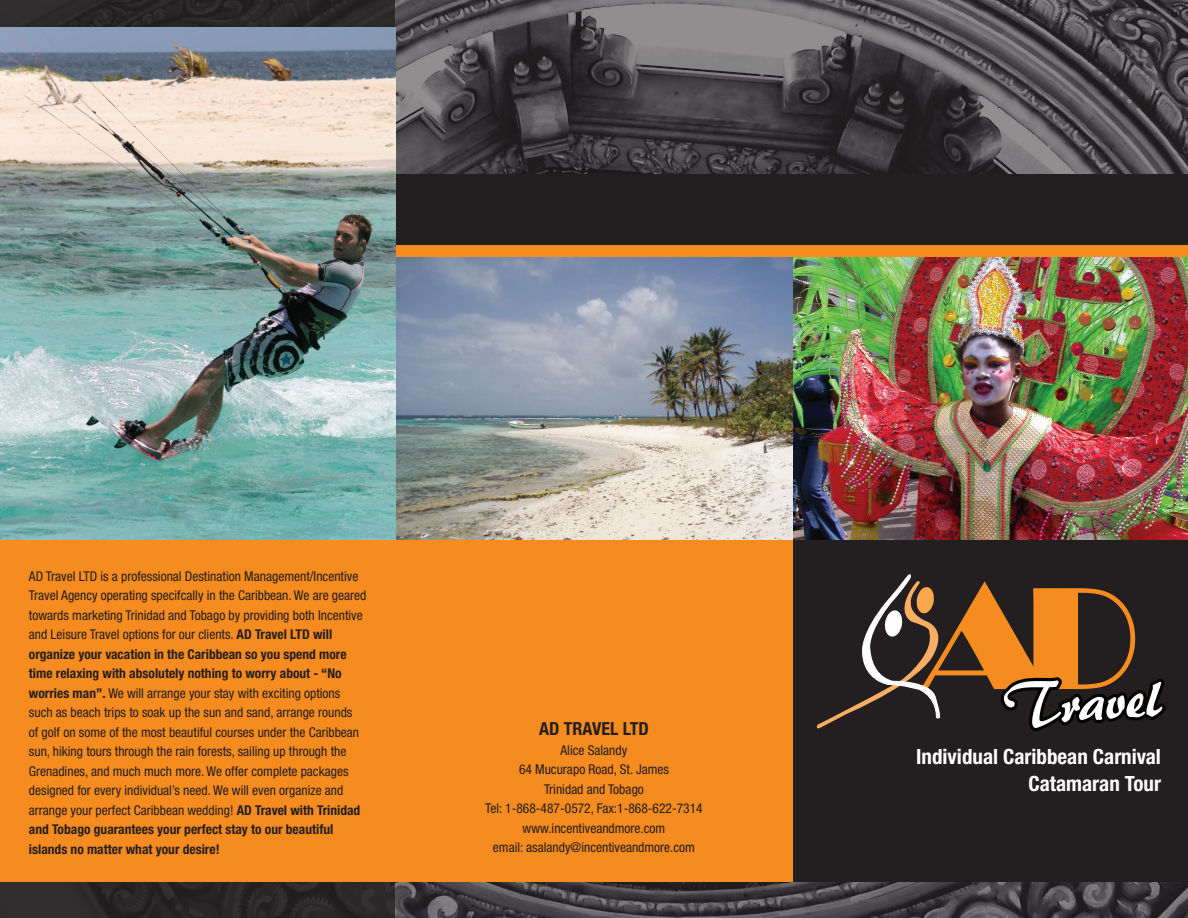
<style>
.page{position:relative;width:1188px;height:918px;background:#fff}
.page>*{position:absolute;margin:0;border:0;box-sizing:border-box;transform-origin:0 0}
.t1{font:700 condensed 21px "Helvetica Neue";color:#fff}
.t2{font:700 condensed 18px "Helvetica Neue";color:#231f20}
.t3{font:condensed 13.5px/19.5px "Helvetica Neue";color:#231f20}
.s1{font-weight:700}
</style>
<div class="page">
<img style="left:0;top:0;width:1188px;height:918px">
<img style="left:395px;top:256px;width:793px;height:284px">
<div style="left:793px;top:243px;width:395px;height:13px;background:#f68b1f"></div>
<div style="left:395px;top:243px;width:398px;height:13px;background:#f68b1f"></div>
<div style="left:793px;top:174px;width:395px;height:70px;background:#231f20"></div>
<div style="left:395px;top:174px;width:397px;height:70px;background:#231f20"></div>
<img style="left:0;top:27px;width:395px;height:513px">
<div style="left:0;top:540px;width:793px;height:341px;background:#f68b1f"></div>
<div style="left:793px;top:540px;width:395px;height:341px;background:#231f20"></div>
<svg style="left:816px;top:524px;width:355px;height:366px"></svg>
<p class="t3" style="left:29px;top:566px;width:339px">AD Travel LTD is a professional Destination Management/Incentive Travel Agency operating specifcally in the Caribbean. We are geared towards marketing Trinidad and Tobago by providing both Incentive and Leisure Travel options for our clients. <span class="s1">AD Travel LTD will organize your vacation in the Caribbean so you spend more time relaxing with absolutely nothing to worry about - “No worries man”.</span> We will arrange your stay with exciting options such as beach trips to soak up the sun and sand, arrange rounds<br>of golf on some of the most beautiful courses under the Caribbean sun, hiking tours through the rain forests, sailing up through the Grenadines, and much much more. We offer complete packages designed for every individual’s need. We will even organize and arrange your perfect Caribbean wedding! <span class="s1">AD Travel with Trinidad and Tobago guarantees your perfect stay to our beautiful islands no matter what your desire!</span></p>
<p class="t2" style="left:539px;top:718px;width:111px">AD TRAVEL LTD</p>
<p class="t3" style="left:561px;top:740px;width:68px">Alice Salandy</p>
<p class="t3" style="left:519px;top:760px;width:151px">64 Mucurapo Road, St. James</p>
<p class="t3" style="left:544px;top:779px;width:101px">Trinidad and Tobago</p>
<p class="t3" style="left:485px;top:799px;width:219px">Tel: 1-868-487-0572, Fax:1-868-622-7314</p>
<p class="t3" style="left:523px;top:818px;width:144px">www.incentiveandmore.com</p>
<p class="t3" style="left:493px;top:838px;width:204px">email: asalandy@incentiveandmore.com</p>
<p class="t1" style="left:916px;top:744px;width:246px">Individual Caribbean Carnival</p>
<p class="t1" style="left:1029px;top:771px;width:134px">Catamaran Tour</p>
</div>
